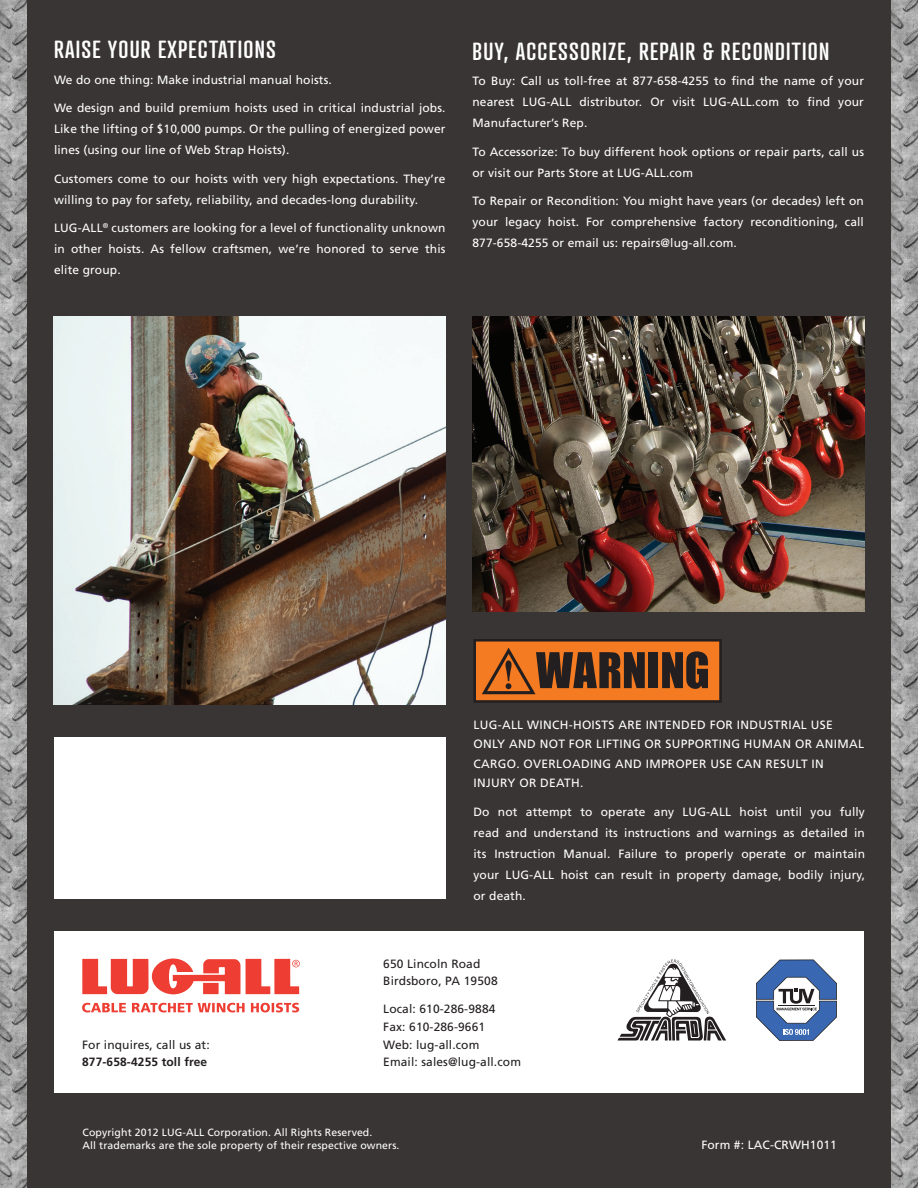
<style>
.page{position:relative;width:918px;height:1188px;background:#393534}
.page>*{position:absolute;margin:0;border:0;box-sizing:border-box;transform-origin:0 0}
.t1{font:500 24px "Atrament Std";letter-spacing:.05em;color:#fff}
.t2{font:12px/21px "Frutiger";letter-spacing:.01em;color:#fff;text-align:justify}
.t3{font:12px/17.7px "Frutiger";letter-spacing:.01em;color:#231f20}
.t4{font:700 12px "Frutiger";letter-spacing:.01em;color:#231f20}
.t5{font:10.5px/13.5px "Frutiger";letter-spacing:.01em;color:#fff}
</style>
<div class="page">
<img style="left:0;top:0;width:27px;height:1188px">
<img style="left:891px;top:0;width:27px;height:1188px">
<div style="left:54px;top:932px;width:810px;height:162px;background:#fff"></div>
<svg style="left:756px;top:960px;width:81px;height:81px"></svg>
<svg style="left:618px;top:960px;width:108px;height:81px"></svg>
<div style="left:54px;top:737px;width:392px;height:162px;background:#fff"></div>
<svg style="left:473px;top:639px;width:249px;height:64px;background:#9a5320"></svg>
<svg style="left:82px;top:959px;width:158px;height:35px"></svg>
<svg style="left:246px;top:959px;width:54px;height:35px"></svg>
<svg style="left:82px;top:1003px;width:217px;height:9px"></svg>
<img style="left:54px;top:316px;width:391px;height:388px">
<img style="left:473px;top:316px;width:391px;height:296px">
<h1 class="t1" style="left:54px;top:34px;width:11px">RAISE</h1>
<h1 class="t1" style="left:108px;top:34px;width:12px">YOUR</h1>
<h1 class="t1" style="left:158px;top:34px;width:62px">EXPECTATIONS</h1>
<p class="t2" style="left:54px;top:69px;width:279px">We do one thing: Make industrial manual hoists.</p>
<p class="t2" style="left:54px;top:98px;width:393px">We design and build premium hoists used in critical industrial jobs.<br>Like the lifting of $10,000 pumps. Or the pulling of energized power lines (using our line of Web Strap Hoists).</p>
<p class="t2" style="left:54px;top:168px;width:393px">Customers come to our hoists with very high expectations. They’re willing to pay for safety, reliability, and decades-long durability.</p>
<p class="t2" style="left:54px;top:218px;width:393px">LUG-ALL<sup>®</sup> customers are looking for a level of functionality unknown in other hoists. As fellow craftsmen, we’re honored to serve this elite group.</p>
<h1 class="t1" style="left:472px;top:35px;width:87px">BUY, ACCESSORI</h1>
<h1 class="t1" style="left:608px;top:35px;width:155px">ZE, REPAIR &amp; RECONDITION</h1>
<p class="t2" style="left:472px;top:71px;width:393px">To Buy: Call us toll-free at 877-658-4255 to find the name of your nearest LUG-ALL distributor. Or visit LUG-ALL.com to find your Manufacturer’s Rep.</p>
<p class="t2" style="left:472px;top:141px;width:393px">To Accessorize: To buy different hook options or repair parts, call us or visit our Parts Store at LUG-ALL.com</p>
<p class="t2" style="left:472px;top:191px;width:393px">To Repair or Recondition: You might have years (or decades) left on your legacy hoist. For comprehensive factory reconditioning, call 877-658-4255 or email us: repairs@lug-all.com.</p>
<p class="t2" style="left:474px;top:714px;width:63px">LUG-ALL winch</p>
<p class="t2" style="left:569px;top:714px;width:12px">-hoists</p>
<p class="t2" style="left:618px;top:714px;width:9px">are</p>
<p class="t2" style="left:646px;top:714px;width:9px">intended</p>
<p class="t2" style="left:710px;top:714px;width:9px">for</p>
<p class="t2" style="left:737px;top:714px;width:8px">industrial</p>
<p class="t2" style="left:811px;top:714px;width:8px">use</p>
<p class="t2" style="left:474px;top:734px;width:9px">only</p>
<p class="t2" style="left:509px;top:734px;width:10px">and</p>
<p class="t2" style="left:540px;top:734px;width:38px">NOT for</p>
<p class="t2" style="left:596px;top:734px;width:8px">lifting</p>
<p class="t2" style="left:645px;top:734px;width:30px">or supporting</p>
<p class="t2" style="left:744px;top:734px;width:10px">human</p>
<p class="t2" style="left:795px;top:734px;width:30px">or animal</p>
<p class="t2" style="left:474px;top:753px;width:10px">cargo</p>
<p class="t2" style="left:516px;top:753px;width:26px">. Overloading</p>
<p class="t2" style="left:615px;top:753px;width:10px">and</p>
<p class="t2" style="left:646px;top:753px;width:9px">improper</p>
<p class="t2" style="left:710px;top:753px;width:8px">use</p>
<p class="t2" style="left:736px;top:753px;width:9px">can</p>
<p class="t2" style="left:766px;top:753px;width:8px">result</p>
<p class="t2" style="left:812px;top:753px;width:7px">in</p>
<p class="t2" style="left:474px;top:773px;width:8px">injury</p>
<p class="t2" style="left:519px;top:773px;width:30px">or death</p>
<p class="t2" style="left:580px;top:773px;width:5px">.</p>
<p class="t2" style="left:474px;top:801px;width:393px">Do not attempt to operate any LUG-ALL hoist until you fully read and understand its instructions and warnings as detailed in its Instruction Manual. Failure to properly operate or maintain your LUG-ALL hoist can result in property damage, bodily injury, or death.</p>
<p class="t3" style="left:82px;top:1036px;width:129px">For inquires, call us at:</p>
<p class="t4" style="left:82px;top:1055px;width:127px">877-658-4255 toll free</p>
<p class="t3" style="left:383px;top:955px;width:116px">650 Lincoln Road<br>Birdsboro, PA 19508</p>
<p class="t3" style="left:383px;top:1000px;width:139px">Local: 610-286-9884<br>Fax: 610-286-9661<br>Web: lug-all.com<br>Email: sales@lug-all.com</p>
<p class="t5" style="left:82px;top:1125px;width:319px">Copyright 2012 LUG-ALL Corporation. All Rights Reserved.<br>All trademarks are the sole property of their respective owners.</p>
<p class="t2" style="left:701px;top:1134px;width:137px">Form #: LAC-CRWH1011</p>
</div>
